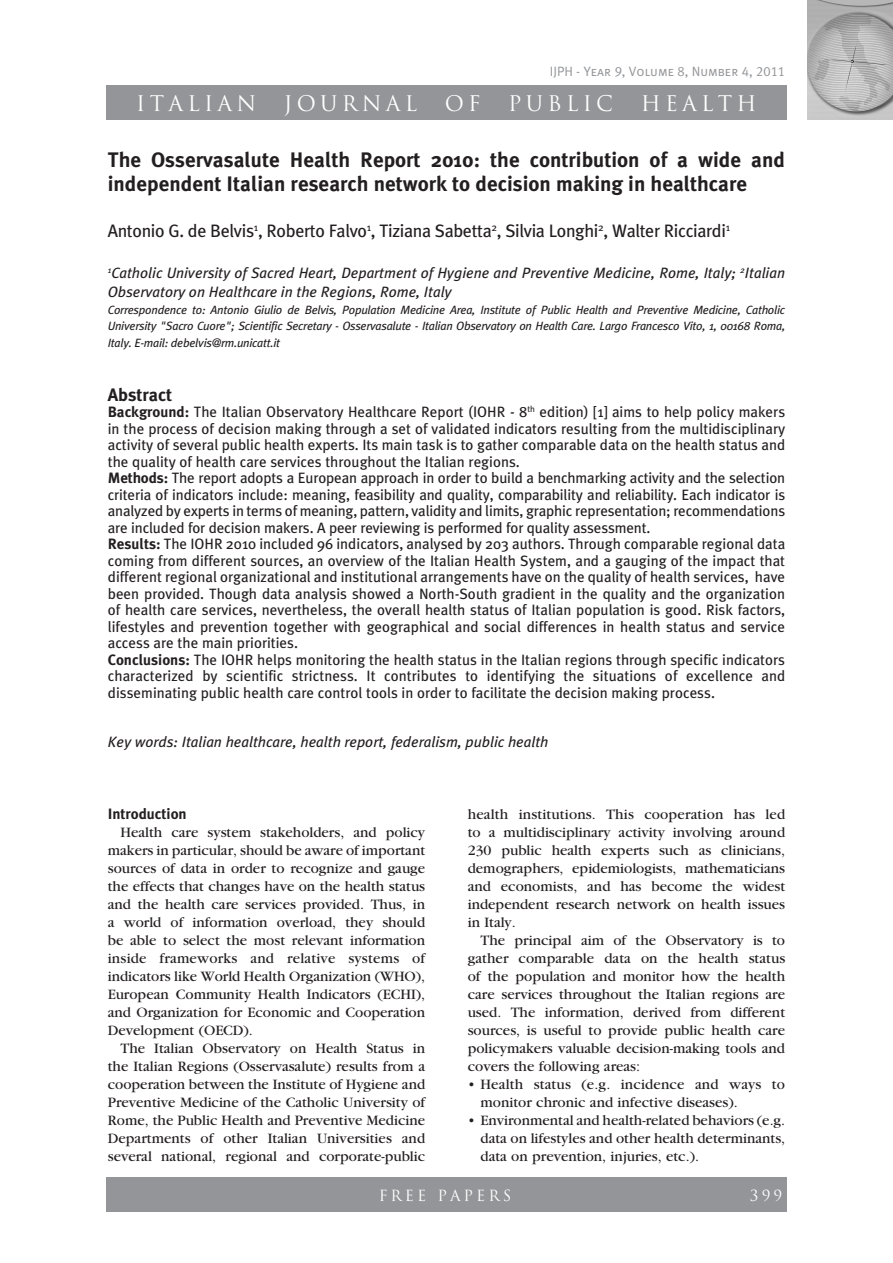
<style>
.page{position:relative;width:893px;height:1263px;background:#fff}
.page>*{position:absolute;margin:0;border:0;box-sizing:border-box;transform-origin:0 0}
.t1{font:700 21px/24px "Meta Plus";color:#231f20}
.t2{font:21px "Trajan";letter-spacing:.2em;color:#fff}
.t3{font:18px "Meta Plus";letter-spacing:-.02em;color:#231f20}
.t4{font:700 18px "Meta Plus";color:#231f20}
.t5{font:15px/16.5px "Meta Plus";color:#231f20}
.t6{font:15px/18px "Garamond";color:#231f20;text-align:justify}
.t7{font:italic 15px/19.5px "Meta Plus";color:#231f20}
.t8{font:15px "Trajan";letter-spacing:.2em;color:#fff}
.t9{font:700 15px "Meta Plus";color:#231f20}
.t10{font:13.5px "Meta Plus Normal Caps";color:#939598}
.t11{font:italic 12px/16.5px "Meta Plus";letter-spacing:-.02em;color:#231f20;text-align:justify}
.s1{font-weight:700}
</style>
<div class="page">
<img style="left:808px;top:0;width:85px;height:119px">
<div style="left:106px;top:85px;width:681px;height:34px;background:#939598"></div>
<div style="left:106px;top:1178px;width:681px;height:34px;background:#939598"></div>
<p class="t10" style="left:550px;top:63px;width:237px">IJPH - Year 9, Volume 8, Number 4, 2011</p>
<h1 class="t2" style="left:136px;top:91px;width:121px">ITALIAN</h1>
<h1 class="t2" style="left:284px;top:91px;width:135px">JOURNAL</h1>
<h1 class="t2" style="left:445px;top:91px;width:37px">OF</h1>
<h1 class="t2" style="left:508px;top:91px;width:106px">PUBLIC</h1>
<h1 class="t2" style="left:641px;top:91px;width:117px">HEALTH</h1>
<h1 class="t1" style="left:108px;top:147px;width:679px">The Osservasalute Health Report 2010: the contribution of a wide and independent Italian research network to decision making in healthcare</h1>
<p class="t3" style="left:108px;top:220px;width:624px">Antonio G. de Belvis<sup>1</sup>, Roberto Falvo<sup>1</sup>, Tiziana Sabetta<sup>2</sup>, Silvia Longhi<sup>2</sup>, Walter Ricciardi<sup>1</sup></p>
<p class="t7" style="left:108px;top:262px;width:679px"><sup>1</sup>Catholic University of Sacred Heart, Department of Hygiene and Preventive Medicine, Rome, Italy; <sup>2</sup>Italian<br>Observatory on Healthcare in the Regions, Rome, Italy</p>
<p class="t11" style="left:108px;top:301px;width:679px">Correspondence to: Antonio Giulio de Belvis, Population Medicine Area, Institute of Public Health and Preventive Medicine, Catholic University "Sacro Cuore"; Scientific Secretary - Osservasalute - Italian Observatory on Health Care. Largo Francesco Vito, 1, 00168 Roma, Italy. E-mail: debelvis@rm.unicatt.it</p>
<p class="t4" style="left:108px;top:384px;width:66px">Abstract</p>
<p class="t5" style="left:108px;top:403px;width:679px"><span class="s1">Background:</span> The Italian Observatory Healthcare Report (IOHR - 8<sup>th</sup> edition) [1] aims to help policy makers in the process of decision making through a set of validated indicators resulting from the multidisciplinary activity of several public health experts. Its main task is to gather comparable data on the health status and the quality of health care services throughout the Italian regions.<br><span class="s1">Methods:</span> The report adopts a European approach in order to build a benchmarking activity and the selection criteria of indicators include: meaning, feasibility and quality, comparability and reliability. Each indicator is analyzed by experts in terms of meaning, pattern, validity and limits, graphic representation; recommendations are included for decision makers. A peer reviewing is performed for quality assessment.<br><span class="s1">Results:</span> The IOHR 2010 included 96 indicators, analysed by 203 authors. Through comparable regional data coming from different sources, an overview of the Italian Health System, and a gauging of the impact that different regional organizational and institutional arrangements have on the quality of health services, have been provided. Though data analysis showed a North-South gradient in the quality and the organization of health care services, nevertheless, the overall health status of Italian population is good. Risk factors, lifestyles and prevention together with geographical and social differences in health status and service access are the main priorities.<br><span class="s1">Conclusions:</span> The IOHR helps monitoring the health status in the Italian regions through specific indicators characterized by scientific strictness. It contributes to identifying the situations of excellence and disseminating public health care control tools in order to facilitate the decision making process.</p>
<p class="t7" style="left:108px;top:732px;width:442px">Key words: Italian healthcare, health report, federalism, public health</p>
<p class="t9" style="left:108px;top:805px;width:80px">Introduction</p>
<p class="t6" style="left:108px;top:823px;width:319px;text-indent:13px">Health care system stakeholders, and policy makers in particular, should be aware of important sources of data in order to recognize and gauge the effects that changes have on the health status and the health care services provided. Thus, in a world of information overload, they should be able to select the most relevant information inside frameworks and relative systems of indicators like World Health Organization (WHO), European Community Health Indicators (ECHI), and Organization for Economic and Cooperation Development (OECD).</p>
<p class="t6" style="left:108px;top:1039px;width:319px;text-indent:13px">The Italian Observatory on Health Status in the Italian Regions (Osservasalute) results from a cooperation between the Institute of Hygiene and Preventive Medicine of the Catholic University of Rome, the Public Health and Preventive Medicine Departments of other Italian Universities and several national, regional and corporate-public</p>
<p class="t6" style="left:468px;top:805px;width:319px">health institutions. This cooperation has led to a multidisciplinary activity involving around 230 public health experts such as clinicians, demographers, epidemiologists, mathematicians and economists, and has become the widest independent research network on health issues in Italy.</p>
<p class="t6" style="left:468px;top:931px;width:319px;text-indent:13px">The principal aim of the Observatory is to gather comparable data on the health status of the population and monitor how the health care services throughout the Italian regions are used. The information, derived from different sources, is useful to provide public health care policymakers valuable decision-making tools and covers the following areas:</p>
<p class="t6" style="left:480px;top:1075px;width:306px;text-indent:-13px">• Health status (e.g. incidence and ways to monitor chronic and infective diseases).</p>
<p class="t6" style="left:480px;top:1111px;width:306px;text-indent:-13px">• Environmental and health-related behaviors (e.g. data on lifestyles and other health determinants, data on prevention, injuries, etc.).</p>
<p class="t8" style="left:379px;top:1186px;width:134px">FREE PAPERS</p>
<p class="t8" style="left:750px;top:1186px;width:34px">399</p>
</div>
